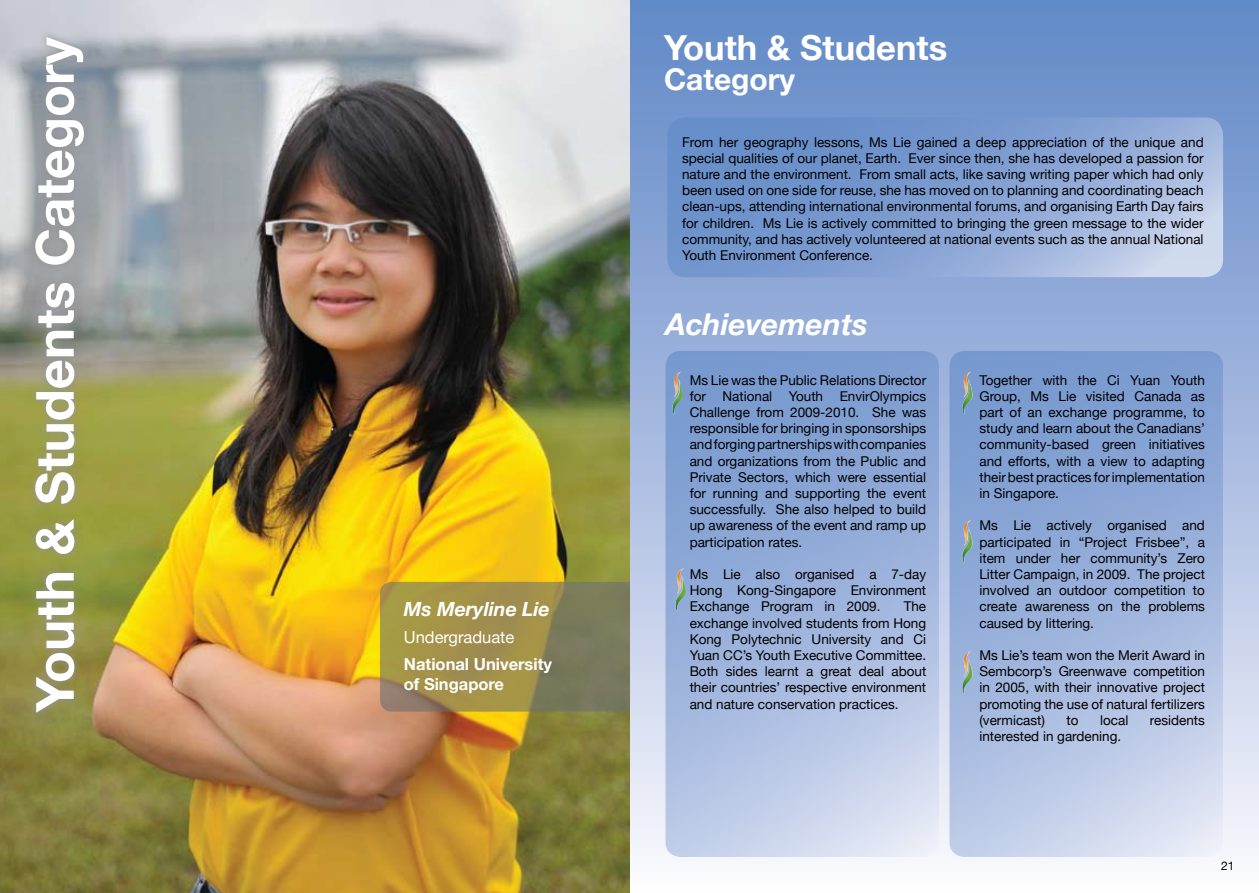
<style>
.page{position:relative;width:1259px;height:893px;background:#fff}
.page>*{position:absolute;margin:0;border:0;box-sizing:border-box;transform-origin:0 0}
.t1{font:700 52.5px "Helvetica Neue";color:#fff}
.t2{font:700 34.5px "Helvetica Neue";color:#fff}
.t3{font:italic 700 30px "Helvetica Neue";color:#fff}
.t4{font:700 30px "Helvetica Neue";color:#fff}
.t5{font:italic 700 19.5px "Helvetica Neue";color:#fff}
.t6{font:700 16.5px/19.8px "Helvetica Neue";color:#fff}
.t7{font:16.5px "Helvetica Neue";color:#fff}
.t8{font:13.5px/16.2px "Helvetica Neue";color:#000;text-align:justify}
.t9{font:12px "Helvetica Neue";color:#000}
</style>
<div class="page">
<div style="left:629px;top:0;width:630px;height:892px;background:linear-gradient(to bottom,#5d85c6,#f8f6fc)"></div>
<img style="left:0;top:0;width:629px;height:893px">
<svg style="left:380px;top:582px;width:249px;height:130px;background:#948850"></svg>
<svg style="left:27px;top:28px;width:64px;height:691px;background:#96997b"></svg>
<svg style="left:667px;top:117px;width:556px;height:160px;background:#87a4d4"></svg>
<svg style="left:665px;top:351px;width:274px;height:506px;background:#9fb5dc"></svg>
<svg style="left:949px;top:351px;width:274px;height:506px;background:#9fb5dc"></svg>
<img style="left:962px;top:379px;width:11px;height:36px">
<img style="left:963px;top:372px;width:8px;height:25px">
<img style="left:962px;top:527px;width:11px;height:36px">
<img style="left:963px;top:520px;width:8px;height:26px">
<img style="left:962px;top:658px;width:11px;height:36px">
<img style="left:963px;top:651px;width:8px;height:26px">
<img style="left:672px;top:379px;width:11px;height:36px">
<img style="left:673px;top:372px;width:8px;height:25px">
<img style="left:675px;top:575px;width:11px;height:36px">
<img style="left:676px;top:568px;width:8px;height:26px">
<h1 class="t1" style="left:22px;top:712px;width:677px;rotate:-90deg">Youth &amp; Students Category</h1>
<h3 class="t5" style="left:404px;top:597px;width:147px">Ms Meryline Lie</h3>
<p class="t7" style="left:404px;top:628px;width:112px">Undergraduate</p>
<p class="t6" style="left:404px;top:654px;width:150px">National University of Singapore</p>
<h2 class="t2" style="left:664px;top:26px;width:285px">Youth &amp; Students</h2>
<h3 class="t4" style="left:664px;top:61px;width:133px">Category</h3>
<p class="t8" style="left:682px;top:133px;width:523px">From her geography lessons, Ms Lie gained a deep appreciation of the unique and special qualities of our planet, Earth. Ever since then, she has developed a passion for nature and the environment. From small acts, like saving writing paper which had only been used on one side for reuse, she has moved on to planning and coordinating beach clean-ups, attending international environmental forums, and organising Earth Day fairs for children. Ms Lie is actively committed to bringing the green message to the wider community, and has actively volunteered at national events such as the annual National Youth Environment Conference.</p>
<h3 class="t3" style="left:665px;top:306px;width:204px">Achievements</h3>
<p class="t8" style="left:689px;top:371px;width:238px">Ms Lie was the Public Relations Director for National Youth EnvirOlympics Challenge from 2009-2010. She was responsible for bringing in sponsorships and forging partnerships with companies and organizations from the Public and Private Sectors, which were essential for running and supporting the event successfully. She also helped to build up awareness of the event and ramp up participation rates.</p>
<p class="t8" style="left:689px;top:566px;width:238px">Ms Lie also organised a 7-day Hong Kong-Singapore Environment Exchange Program in 2009.</p>
<p class="t8" style="left:689px;top:598px;width:238px;text-indent:214px">The exchange involved students from Hong Kong Polytechnic University and Ci Yuan CC’s Youth Executive Committee.<br>Both sides learnt a great deal about their countries’ respective environment and nature conservation practices.</p>
<p class="t8" style="left:979px;top:371px;width:227px">Together with the Ci Yuan Youth Group, Ms Lie visited Canada as part of an exchange programme, to study and learn about the Canadians’ community-based green initiatives and efforts, with a view to adapting their best practices for implementation in Singapore.</p>
<p class="t8" style="left:979px;top:517px;width:227px">Ms Lie actively organised and participated in “Project Frisbee”, a item under her community’s Zero Litter Campaign, in 2009. The project involved an outdoor competition to create awareness on the problems caused by littering.</p>
<p class="t8" style="left:979px;top:647px;width:227px">Ms Lie’s team won the Merit Award in Sembcorp’s Greenwave competition in 2005, with their innovative project promoting the use of natural fertilizers (vermicast)</p>
<p class="t8" style="left:1066px;top:712px;width:14px">to</p>
<p class="t8" style="left:1100px;top:712px;width:30px">local</p>
<p class="t8" style="left:1150px;top:712px;width:57px">residents</p>
<p class="t8" style="left:979px;top:728px;width:143px">interested in gardening.</p>
<p class="t9" style="left:1221px;top:859px;width:15px">21</p>
</div>
